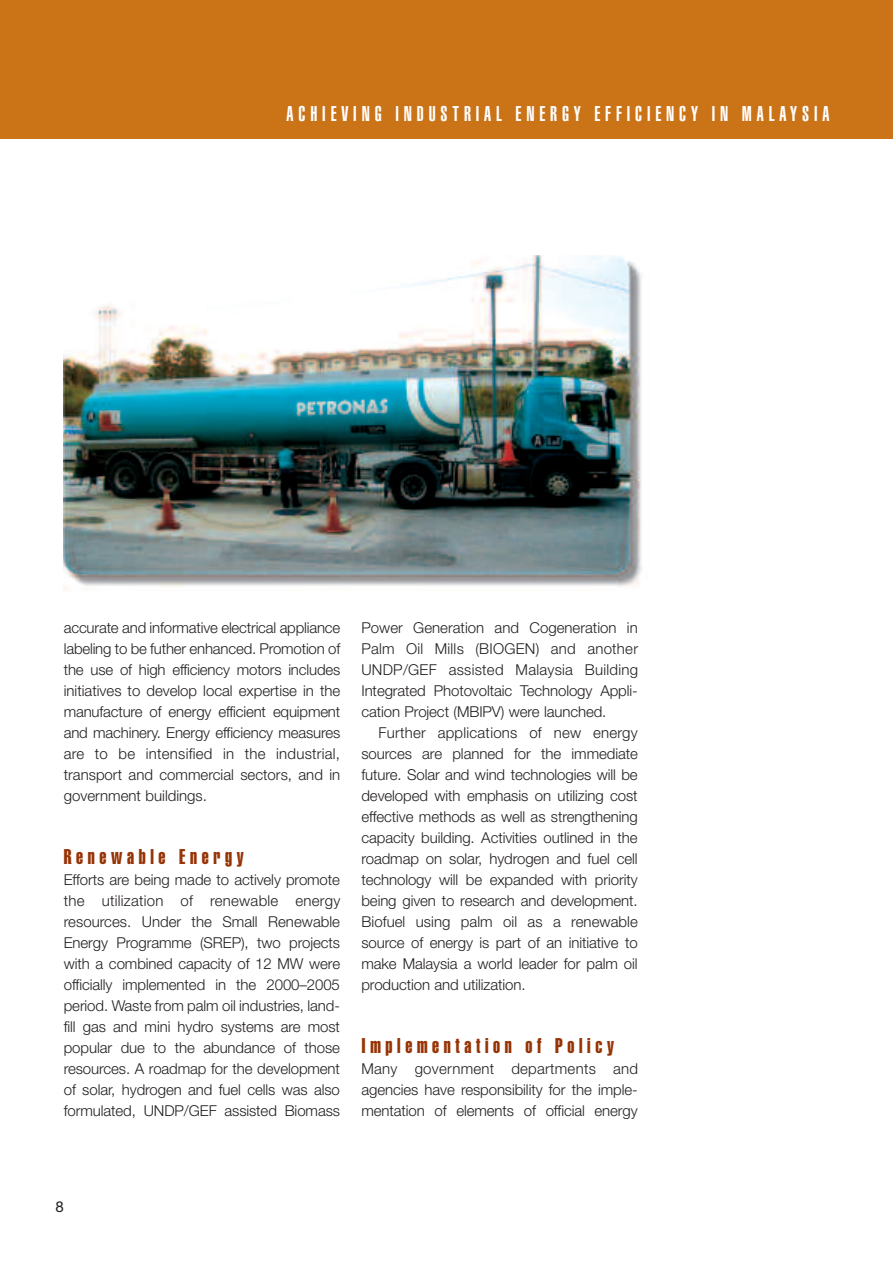
<style>
.page{position:relative;width:893px;height:1263px;background:#fff}
.page>*{position:absolute;margin:0;border:0;box-sizing:border-box;transform-origin:0 0}
.t1{font:900 extra-condensed 21px "Helvetica";letter-spacing:.235em;color:#fff}
.t2{font:21px "Helvetica Extra Compressed";letter-spacing:.22em;color:#963406}
.t3{font:300 15px/21px "Helvetica Neue";letter-spacing:-.005em;color:#231f20;text-align:justify}
.t4{font:15px "Helvetica Neue";color:#231f20}
</style>
<div class="page">
<div style="left:0;top:0;width:893px;height:139px;background:#cb7317"></div>
<img style="left:64px;top:255px;width:578px;height:335px">
<h1 class="t1" style="left:287px;top:106px;width:544px">ACHIEVING INDUSTRIAL ENERGY EFFICIENCY IN MALAYSIA</h1>
<p class="t3" style="left:64px;top:619px;width:278px">accurate and informative electrical appliance labeling to be futher enhanced. Promotion of the use of high efficiency motors includes initiatives to develop local expertise in the manufacture of energy efficient equipment and machinery. Energy efficiency measures are to be intensified in the industrial, transport and commercial sectors, and in government buildings.</p>
<h1 class="t2" style="left:64px;top:849px;width:181px">Renewable Energy</h1>
<p class="t3" style="left:64px;top:871px;width:278px">Efforts are being made to actively promote the utilization of renewable energy resources. Under the Small Renewable Energy Programme (SREP), two projects with a combined capacity of 12 MW were officially implemented in the 2000–2005 period. Waste from palm oil industries, land&shy;fill gas and mini hydro systems are most popular due to the abundance of those resources. A roadmap for the development of solar, hydrogen and fuel cells was also formulated, UNDP/GEF assisted Biomass</p>
<p class="t3" style="left:361px;top:619px;width:278px">Power Generation and Cogeneration in Palm Oil Mills (BIOGEN) and another UNDP/GEF assisted Malaysia Building Integrated Photovoltaic Technology Appli&shy;cation Project (MBIPV) were launched.</p>
<p class="t3" style="left:361px;top:724px;width:278px;text-indent:17px">Further applications of new energy sources are planned for the immediate future. Solar and wind technologies will be developed with emphasis on utilizing cost effective methods as well as strengthening capacity building. Activities outlined in the roadmap on solar, hydrogen and fuel cell technology will be expanded with priority being given to research and development.<br>Biofuel using palm oil as a renewable source of energy is part of an initiative to make Malaysia a world leader for palm oil production and utilization.</p>
<h1 class="t2" style="left:361px;top:1038px;width:254px">Implementation of Policy</h1>
<p class="t3" style="left:361px;top:1060px;width:278px">Many government departments and agencies have responsibility for the imple&shy;mentation of elements of official energy</p>
<p class="t4" style="left:55px;top:1201px;width:10px">8</p>
</div>
